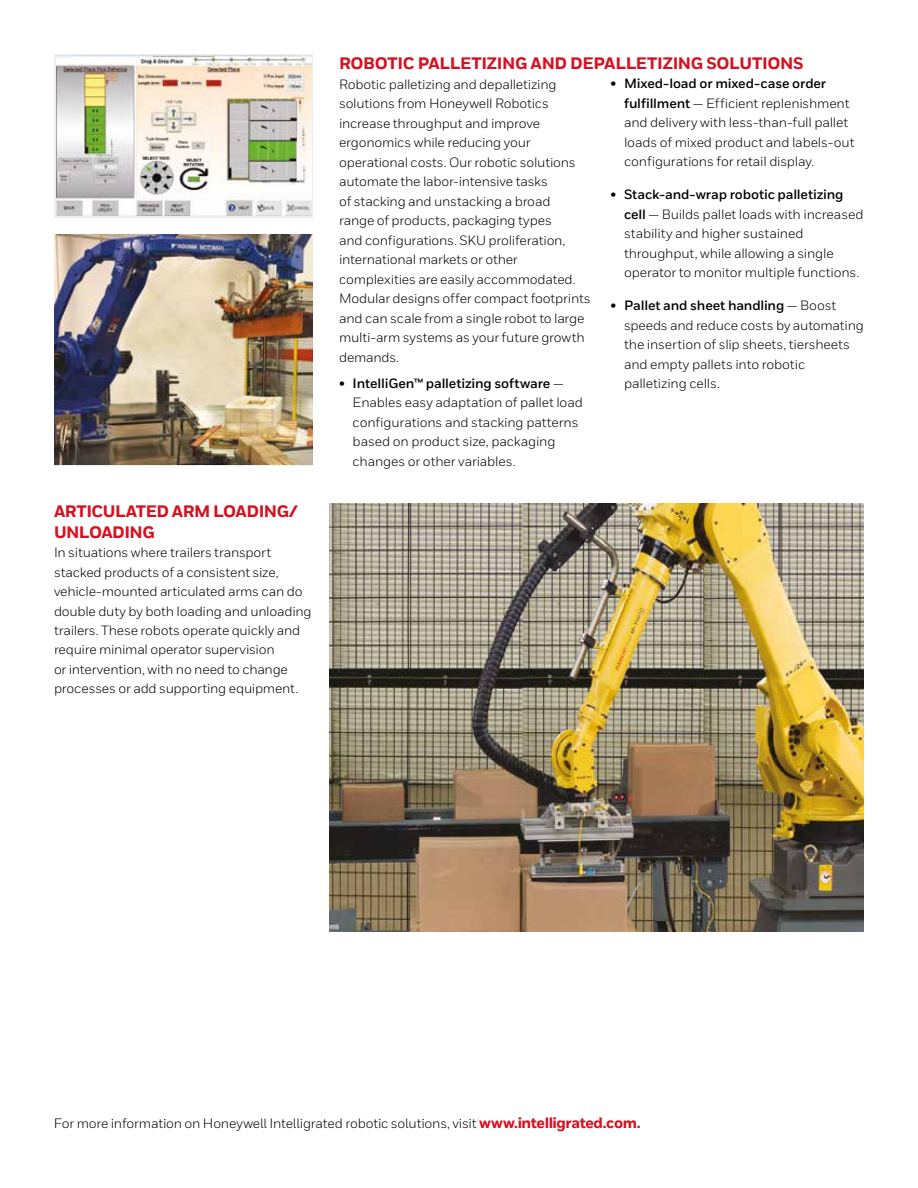
<style>
.page{position:relative;width:918px;height:1188px;background:#fff}
.page>*{position:absolute;margin:0;border:0;box-sizing:border-box;transform-origin:0 0}
.t1{font:800 16.5px/21px "Honeywell Sans TT";letter-spacing:-.025em;color:#d61120}
.t2{font:13.5px/19.5px "Honeywell Sans";letter-spacing:-.015em;color:#000}
.t3{font:13.5px "Honeywell Sans TT";letter-spacing:-.015em;color:#000}
.s1{font-weight:700}
.s2{font-family:"Honeywell Sans";font-weight:800;font-size:15px;color:#d61120}
</style>
<div class="page">
<img style="left:330px;top:504px;width:534px;height:428px">
<img style="left:54px;top:234px;width:259px;height:231px">
<svg style="left:54px;top:54px;width:259px;height:164px"></svg>
<img style="left:57px;top:55px;width:255px;height:161px">
<p class="t1" style="left:54px;top:501px;width:246px">ARTICULATED ARM LOADING/<br>UNLOADING</p>
<p class="t2" style="left:54px;top:543px;width:259px">In situations where trailers transport stacked products of a consistent size, vehicle-mounted articulated arms can do double duty by both loading and unloading trailers. These robots operate quickly and require minimal operator supervision<br>or intervention, with no need to change processes or add supporting equipment.</p>
<p class="t1" style="left:339px;top:53px;width:466px">ROBOTIC PALLETIZING AND DEPALLETIZING SOLUTIONS</p>
<p class="t2" style="left:339px;top:74px;width:253px">Robotic palletizing and depalletizing solutions from Honeywell Robotics increase throughput and improve ergonomics while reducing your operational costs. Our robotic solutions automate the labor-intensive tasks<br>of stacking and unstacking a broad<br>range of products, packaging types<br>and configurations. SKU proliferation, international markets or other complexities are easily accommodated.<br>Modular designs offer compact footprints and can scale from a single robot to large multi-arm systems as your future growth demands.</p>
<p class="t2" style="left:353px;top:373px;width:232px;text-indent:-14px"><span class="s1">• IntelliGen™ palletizing software</span> — Enables easy adaptation of pallet load configurations and stacking patterns based on product size, packaging changes or other variables.</p>
<p class="t2" style="left:624px;top:74px;width:232px;text-indent:-14px"><span class="s1">• Mixed-load or mixed-case order fulfillment</span> — Efficient replenishment and delivery with less-than-full pallet loads of mixed product and labels-out configurations for retail display.</p>
<p class="t2" style="left:624px;top:185px;width:241px;text-indent:-14px"><span class="s1">• Stack-and-wrap robotic palletizing cell</span> — Builds pallet loads with increased stability and higher sustained throughput, while allowing a single operator to monitor multiple functions.</p>
<p class="t2" style="left:624px;top:296px;width:241px;text-indent:-14px"><span class="s1">• Pallet and sheet handling</span> — Boost speeds and reduce costs by automating the insertion of slip sheets, tiersheets and empty pallets into robotic palletizing cells.</p>
<p class="t3" style="left:54px;top:1115px;width:588px">For more information on Honeywell Intelligrated robotic solutions, visit <span class="s2">www.intelligrated.com.</span></p>
</div>
